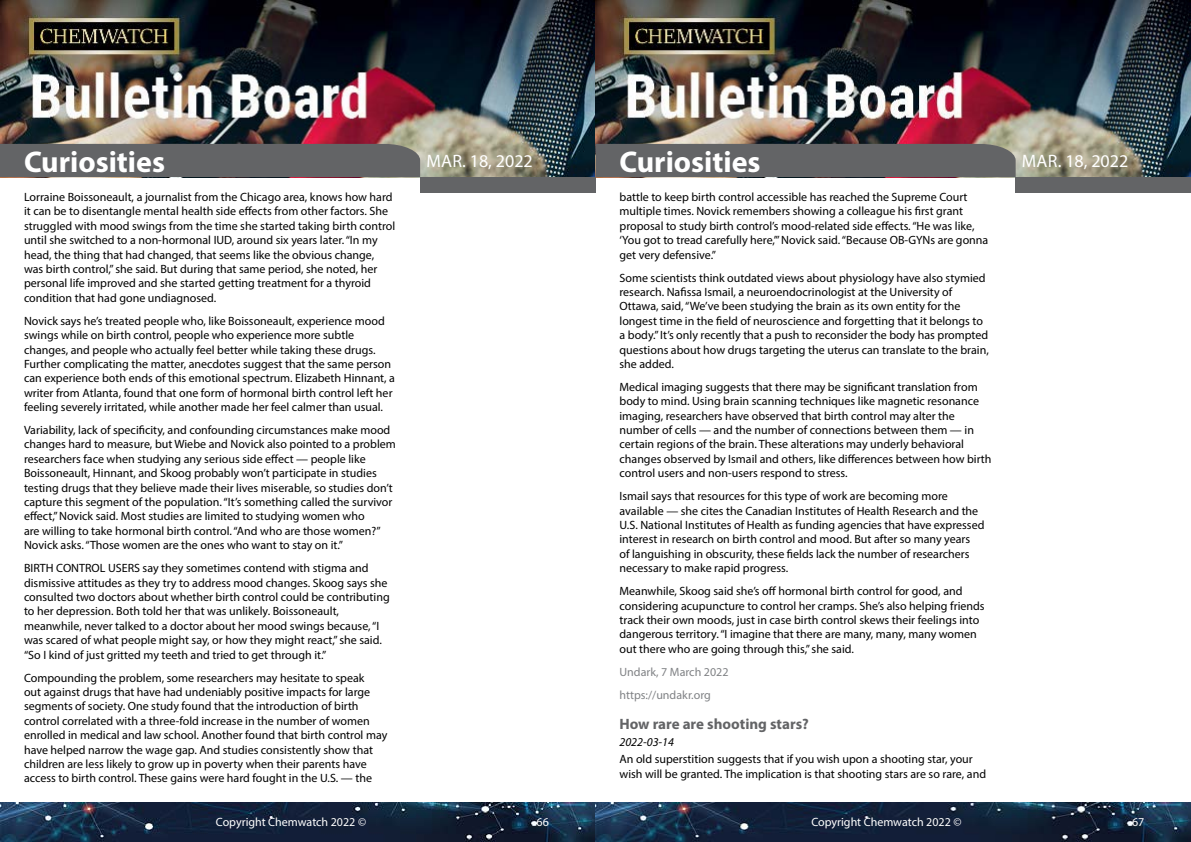
<style>
.page{position:relative;width:1191px;height:842px;background:#fff}
.page>*{position:absolute;margin:0;border:0;box-sizing:border-box;transform-origin:0 0}
.t1{font:700 30px "Myriad Pro";color:#fff}
.t2{font:18px "Myriad Pro";color:#fff}
.t3{font:700 15px "Myriad Pro";color:#636466}
.t4{font:12px/14.4px "Myriad Pro";color:#000}
.t5{font:12px "Myriad Pro";color:#fff}
.t6{font:12px/22.9px "Myriad Pro";color:#808285}
.t7{font:italic 12px "Myriad Pro";color:#000}
</style>
<div class="page">
<img style="left:0;top:0;width:1191px;height:177px">
<div style="left:420px;top:177px;width:175px;height:15px;background:#636466"></div>
<div style="left:1015px;top:177px;width:176px;height:15px;background:#636466"></div>
<div style="left:0;top:144px;width:420px;height:33px;background:#636466"></div>
<div style="left:595px;top:144px;width:420px;height:33px;background:#636466"></div>
<img style="left:0;top:802px;width:1191px;height:40px">
<h1 class="t1" style="left:24px;top:142px;width:142px">Curiosities</h1>
<h2 class="t2" style="left:426px;top:149px;width:108px">Mar. 18, 2022</h2>
<h1 class="t1" style="left:619px;top:142px;width:142px">Curiosities</h1>
<h2 class="t2" style="left:1022px;top:149px;width:108px">Mar. 18, 2022</h2>
<p class="t4" style="left:619px;top:190px;width:370px">battle to keep birth control accessible has reached the Supreme Court multiple times. Novick remembers showing a colleague his first grant proposal to study birth control’s mood-related side effects. “He was like, ‘You got to tread carefully here,’” Novick said. “Because OB-GYNs are gonna get very defensive.”</p>
<p class="t4" style="left:619px;top:270px;width:371px">Some scientists think outdated views about physiology have also stymied research. Nafissa Ismail, a neuroendocrinologist at the University of Ottawa, said, “We’ve been studying the brain as its own entity for the longest time in the field of neuroscience and forgetting that it belongs to a body.” It’s only recently that a push to reconsider the body has prompted questions about how drugs targeting the uterus can translate to the brain, she added.</p>
<p class="t4" style="left:619px;top:379px;width:373px">Medical imaging suggests that there may be significant translation from body to mind. Using brain scanning techniques like magnetic resonance imaging, researchers have observed that birth control may alter the number of cells — and the number of connections between them — in certain regions of the brain. These alterations may underly behavioral changes observed by Ismail and others, like differences between how birth control users and non-users respond to stress.</p>
<p class="t4" style="left:619px;top:489px;width:366px">Ismail says that resources for this type of work are becoming more available — she cites the Canadian Institutes of Health Research and the U.S. National Institutes of Health as funding agencies that have expressed interest in research on birth control and mood. But after so many years<br>of languishing in obscurity, these fields lack the number of researchers necessary to make rapid progress.</p>
<p class="t4" style="left:619px;top:584px;width:367px">Meanwhile, Skoog said she’s off hormonal birth control for good, and considering acupuncture to control her cramps. She’s also helping friends track their own moods, just in case birth control skews their feelings into dangerous territory. “I imagine that there are many, many, many women out there who are going through this,” she said.</p>
<p class="t6" style="left:619px;top:660px;width:110px">Undark, 7 March 2022 https://undakr.org</p>
<p class="t3" style="left:619px;top:714px;width:191px">How rare are shooting stars?</p>
<p class="t7" style="left:619px;top:734px;width:56px">2022-03-14</p>
<p class="t4" style="left:619px;top:752px;width:368px">An old superstition suggests that if you wish upon a shooting star, your wish will be granted. The implication is that shooting stars are so rare, and</p>
<p class="t4" style="left:24px;top:190px;width:373px">Lorraine Boissoneault, a journalist from the Chicago area, knows how hard it can be to disentangle mental health side effects from other factors. She struggled with mood swings from the time she started taking birth control until she switched to a non-hormonal IUD, around six years later. “In my head, the thing that had changed, that seems like the obvious change, was birth control,” she said. But during that same period, she noted, her personal life improved and she started getting treatment for a thyroid condition that had gone undiagnosed.</p>
<p class="t4" style="left:24px;top:313px;width:372px">Novick says he’s treated people who, like Boissoneault, experience mood swings while on birth control, people who experience more subtle changes, and people who actually feel better while taking these drugs.<br>Further complicating the matter, anecdotes suggest that the same person can experience both ends of this emotional spectrum. Elizabeth Hinnant, a writer from Atlanta, found that one form of hormonal birth control left her feeling severely irritated, while another made her feel calmer than usual.</p>
<p class="t4" style="left:24px;top:423px;width:373px">Variability, lack of specificity, and confounding circumstances make mood changes hard to measure, but Wiebe and Novick also pointed to a problem researchers face when studying any serious side effect — people like Boissoneault, Hinnant, and Skoog probably won’t participate in studies testing drugs that they believe made their lives miserable, so studies don’t capture this segment of the population. “It’s something called the survivor effect,” Novick said. Most studies are limited to studying women who<br>are willing to take hormonal birth control. “And who are those women?” Novick asks. “Those women are the ones who want to stay on it.”</p>
<p class="t4" style="left:24px;top:561px;width:367px">BIRTH CONTROL USERS say they sometimes contend with stigma and dismissive attitudes as they try to address mood changes. Skoog says she consulted two doctors about whether birth control could be contributing to her depression. Both told her that was unlikely. Boissoneault, meanwhile, never talked to a doctor about her mood swings because, “I was scared of what people might say, or how they might react,” she said. “So I kind of just gritted my teeth and tried to get through it.”</p>
<p class="t4" style="left:24px;top:670px;width:365px">Compounding the problem, some researchers may hesitate to speak<br>out against drugs that have had undeniably positive impacts for large segments of society. One study found that the introduction of birth control correlated with a three-fold increase in the number of women enrolled in medical and law school. Another found that birth control may have helped narrow the wage gap. And studies consistently show that children are less likely to grow up in poverty when their parents have access to birth control. These gains were hard fought in the U.S. — the</p>
<p class="t5" style="left:216px;top:815px;width:152px">Copyright Chemwatch 2022 ©</p>
<p class="t5" style="left:536px;top:815px;width:14px">66</p>
<p class="t5" style="left:811px;top:815px;width:152px">Copyright Chemwatch 2022 ©</p>
<p class="t5" style="left:1132px;top:815px;width:14px">67</p>
</div>
